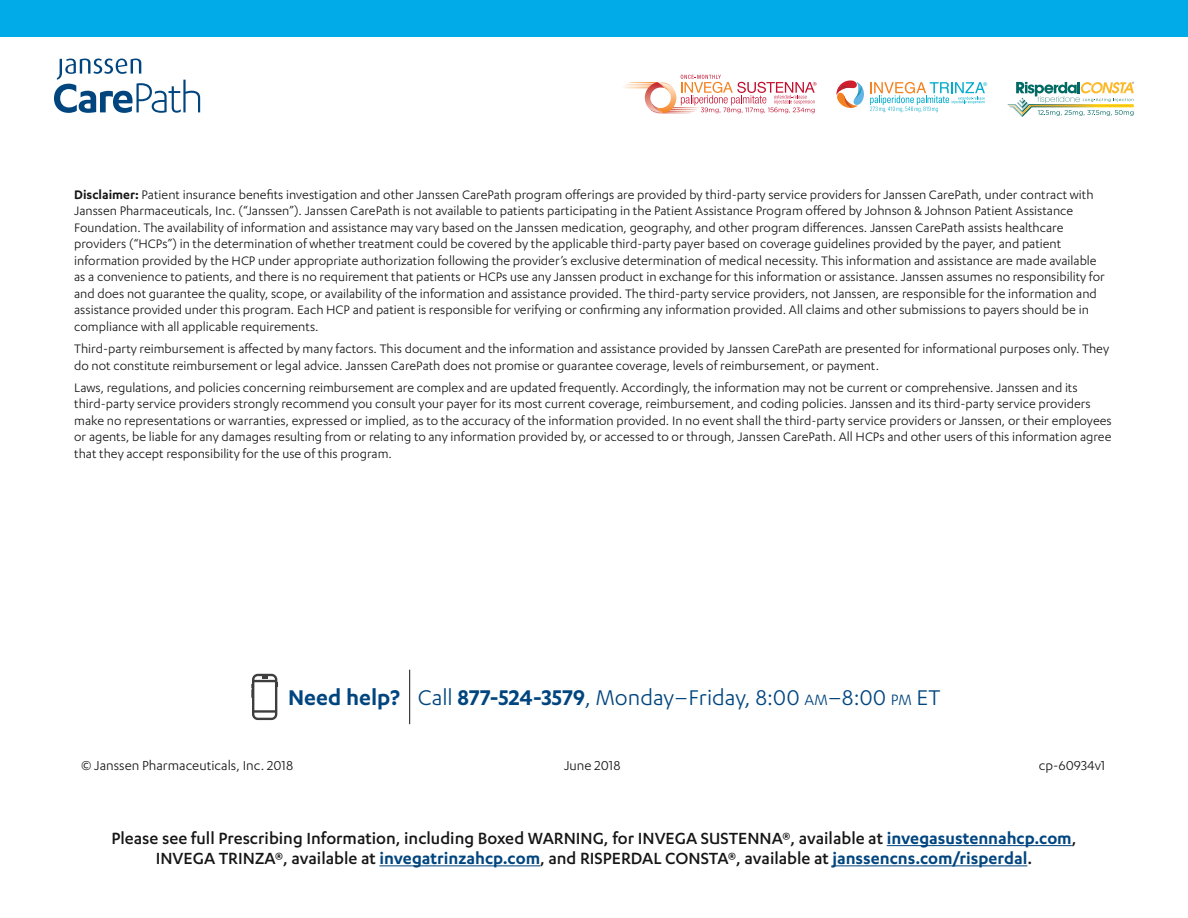
<style>
.page{position:relative;width:1188px;height:918px;background:#fff}
.page>*{position:absolute;margin:0;border:0;box-sizing:border-box;transform-origin:0 0}
.t1{font:24.75px "Karbon";color:#01457f}
.t2{font:500 18.75px/20.2px "Karbon";color:#161617;text-align:center}
.t3{font:15px "Karbon";color:#161617}
.t4{font:14.25px/16.5px "Karbon";color:#161617}
.s1{font-weight:600}
.s2{font-size:17.4px}
.s3{font-weight:600;color:#01457f}
</style>
<div class="page">
<div style="left:0;top:0;width:1188px;height:36px;background:#00abe7"></div>
<svg style="left:54px;top:59px;width:146px;height:54px"></svg>
<hr style="left:887px;top:845px;width:185px;height:1px;background:#01457f">
<hr style="left:379px;top:865px;width:161px;height:1px;background:#01457f">
<hr style="left:832px;top:865px;width:195px;height:1px;background:#01457f">
<svg style="left:251px;top:674px;width:27px;height:46px"></svg>
<hr style="left:409px;top:670px;width:1px;height:54px;background:#161617">
<svg style="left:837px;top:80px;width:150px;height:32px"></svg>
<svg style="left:1007px;top:82px;width:127px;height:35px"></svg>
<svg style="left:623px;top:75px;width:194px;height:39px"></svg>
<p class="t4" style="left:74px;top:186px;width:1032px"><span class="s1">Disclaimer:</span> Patient insurance benefits investigation and other Janssen CarePath program offerings are provided by third-party service providers for Janssen CarePath, under contract with Janssen Pharmaceuticals, Inc. (“Janssen”). Janssen CarePath is not available to patients participating in the Patient Assistance Program offered by Johnson &amp; Johnson Patient Assistance Foundation. The availability of information and assistance may vary based on the Janssen medication, geography, and other program differences. Janssen CarePath assists healthcare providers (“HCPs”) in the determination of whether treatment could be covered by the applicable third-party payer based on coverage guidelines provided by the payer, and patient information provided by the HCP under appropriate authorization following the provider’s exclusive determination of medical necessity. This information and assistance are made available as a convenience to patients, and there is no requirement that patients or HCPs use any Janssen product in exchange for this information or assistance. Janssen assumes no responsibility for and does not guarantee the quality, scope, or availability of the information and assistance provided. The third-party service providers, not Janssen, are responsible for the information and assistance provided under this program. Each HCP and patient is responsible for verifying or confirming any information provided. All claims and other submissions to payers should be in compliance with all applicable requirements.</p>
<p class="t4" style="left:74px;top:340px;width:1036px">Third-party reimbursement is affected by many factors. This document and the information and assistance provided by Janssen CarePath are presented for informational purposes only. They do not constitute reimbursement or legal advice. Janssen CarePath does not promise or guarantee coverage, levels of reimbursement, or payment.</p>
<p class="t4" style="left:74px;top:379px;width:1039px">Laws, regulations, and policies concerning reimbursement are complex and are updated frequently. Accordingly, the information may not be current or comprehensive. Janssen and its third-party service providers strongly recommend you consult your payer for its most current coverage, reimbursement, and coding policies. Janssen and its third-party service providers make no representations or warranties, expressed or implied, as to the accuracy of the information provided. In no event shall the third-party service providers or Janssen, or their employees or agents, be liable for any damages resulting from or relating to any information provided by, or accessed to or through, Janssen CarePath. All HCPs and other users of this information agree that they accept responsibility for the use of this program.</p>
<h1 class="t1" style="left:288px;top:684px;width:654px"><span class="s1">Need help?</span> Call <span class="s1">877-524-3579</span>, Monday–Friday, 8:00 <span class="s2">AM</span>–8:00 <span class="s2">PM</span> ET</h1>
<p class="t3" style="left:81px;top:757px;width:214px">© Janssen Pharmaceuticals, Inc. 2018</p>
<p class="t3" style="left:564px;top:757px;width:58px">June 2018</p>
<p class="t3" style="left:1039px;top:757px;width:68px">cp-60934v1</p>
<p class="t2" style="left:111px;top:827px;width:967px">Please see full Prescribing Information, including Boxed WARNING, for INVEGA SUSTENNA®, available at <span class="s3">invegasustennahcp.com</span>,<br>INVEGA TRINZA®, available at <span class="s3">invegatrinzahcp.com</span>, and RISPERDAL CONSTA®, available at <span class="s3">janssencns.com/risperdal</span>.</p>
</div>
